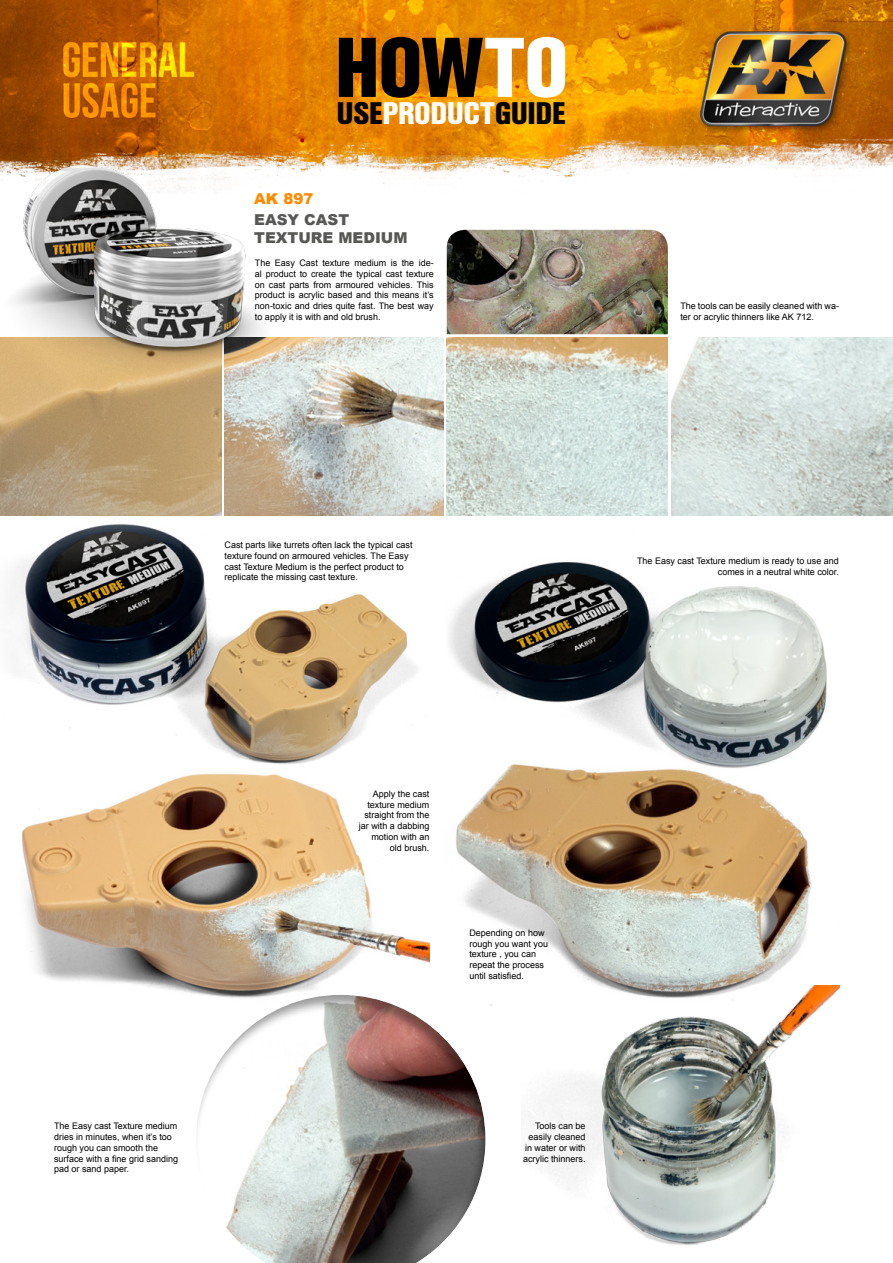
<style>
.page{position:relative;width:893px;height:1263px;background:#fff}
.page>*{position:absolute;margin:0;border:0;box-sizing:border-box;transform-origin:0 0}
.t1{font:700 83.7px "Helvetica Con BQ";letter-spacing:-.005em;color:#000}
.t2{font:700 30.9px "Helvetica Con BQ";letter-spacing:-.005em;color:#000}
.t3{font:900 15px/18px "Arial";color:#575756}
.t4{font:900 15px "Arial";color:#ff8a00}
.t5{font:9px/10.8px "Arial";color:#000}
.s1{color:#fff}
</style>
<div class="page">
<div style="left:183px;top:984px;width:316px;height:279px;background:#000;opacity:.4"></div>
<img style="left:0;top:424px;width:221px;height:92px">
<img style="left:225px;top:337px;width:219px;height:179px">
<img style="left:447px;top:337px;width:221px;height:179px">
<img style="left:671px;top:337px;width:222px;height:179px">
<img style="left:0;top:0;width:893px;height:184px">
<img style="left:10px;top:524px;width:407px;height:238px">
<img style="left:449px;top:562px;width:378px;height:171px">
<img style="left:22px;top:762px;width:407px;height:266px">
<img style="left:418px;top:733px;width:395px;height:288px">
<img style="left:521px;top:985px;width:319px;height:260px">
<img style="left:447px;top:230px;width:221px;height:104px">
<img style="left:681px;top:0;width:186px;height:168px">
<svg style="left:54px;top:752px;width:12px;height:12px"></svg>
<img style="left:0;top:68px;width:302px;height:356px">
<h1 class="t1" style="left:335px;top:22px;width:235px">HOW<span class="s1">TO</span></h1>
<h2 class="t2" style="left:337px;top:97px;width:230px">USE<span class="s1">PRODUCT</span>GUIDE</h2>
<h3 class="t4" style="left:254px;top:188px;width:61px">AK 897</h3>
<h3 class="t3" style="left:254px;top:210px;width:155px">EASY CAST<br>TEXTURE MEDIUM</h3>
<p class="t5" style="left:255px;top:257px;width:180px;text-align:justify">The Easy Cast texture medium is the ide&shy;al product to create the typical cast texture on cast parts from armoured vehicles. This product is acrylic based and this means it’s non-toxic and dries quite fast. The best way to apply it is with and old brush.</p>
<p class="t5" style="left:680px;top:301px;width:160px">The tools can be easily cleaned with wa&shy;ter or acrylic thinners like AK 712.</p>
<p class="t5" style="left:225px;top:539px;width:190px">Cast parts like turrets often lack the typical cast texture found on armoured vehicles. The Easy cast Texture Medium is the perfect product to replicate the missing cast texture.</p>
<p class="t5" style="left:637px;top:556px;width:203px;text-align:right">The Easy cast Texture medium is ready to use and comes in a neutral white color.</p>
<p class="t5" style="left:54px;top:1121px;width:126px">The Easy cast Texture medium dries in minutes, when it’s too rough you can smooth the surface with a fine grid sanding pad or sand paper.</p>
<p class="t5" style="left:359px;top:788px;width:72px;text-align:right">Apply the cast texture medium straight from the jar with a dabbing motion with an old brush.</p>
<p class="t5" style="left:469px;top:927px;width:80px">Depending on how rough you want you texture , you can repeat the process until satisfied.</p>
<p class="t5" style="left:523px;top:1121px;width:64px;text-align:right">Tools can be easily cleaned in water or with acrylic thinners.</p>
</div>
